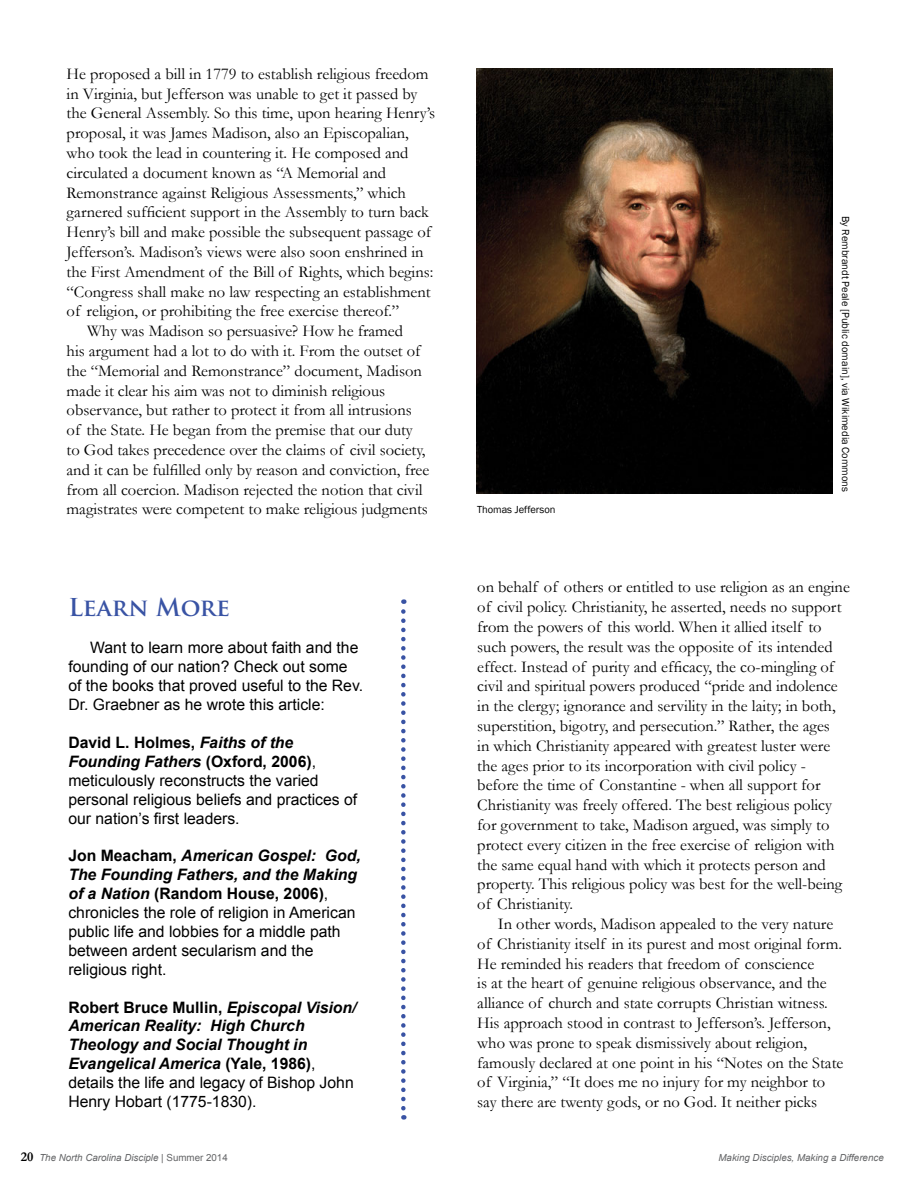
<style>
.page{position:relative;width:918px;height:1188px;background:#fff}
.page>*{position:absolute;margin:0;border:0;box-sizing:border-box;transform-origin:0 0}
.t1{font:700 24px "Trajan Pro";color:#3953a4}
.t2{font:16.5px/19.8px "Garamond";color:#000}
.t3{font:15.75px/18.9px "Arial";color:#000}
.t4{font:italic 700 15.75px/18.9px "Arial";color:#000}
.t5{font:10.5px "Franklin Gothic";color:#000}
.t6{font:italic 9.75px "Arial";color:#636466}
.s1{font-weight:700}
.s2{font-weight:700;font-style:italic}
.s3{font-style:normal}
.s4{font-weight:400;font-style:normal}
.s5{font-family:"Garamond";font-weight:700;font-style:normal;font-size:13.5px;color:#000}
</style>
<div class="page">
<svg style="left:401px;top:599px;width:5px;height:509px"></svg>
<img style="left:476px;top:69px;width:356px;height:425px">
<p class="t2" style="left:67px;top:63px;width:364px">He proposed a bill in 1779 to establish religious freedom</p>
<p class="t2" style="left:67px;top:83px;width:352px">in Virginia, but Jefferson was unable to get it passed by</p>
<p class="t2" style="left:67px;top:103px;width:370px">the General Assembly. So this time, upon hearing Henry’s</p>
<p class="t2" style="left:67px;top:123px;width:344px">proposal, it was James Madison, also an Episcopalian,</p>
<p class="t2" style="left:67px;top:143px;width:343px">who took the lead in countering it. He composed and</p>
<p class="t2" style="left:67px;top:162px;width:321px">circulated a document known as “A Memorial and</p>
<p class="t2" style="left:67px;top:182px;width:341px">Remonstrance against Religious Assessments,” which</p>
<p class="t2" style="left:67px;top:202px;width:364px">garnered sufficient support in the Assembly to turn back</p>
<p class="t2" style="left:67px;top:222px;width:366px">Henry’s bill and make possible the subsequent passage of</p>
<p class="t2" style="left:67px;top:242px;width:359px">Jefferson’s. Madison’s views were also soon enshrined in</p>
<p class="t2" style="left:67px;top:261px;width:368px">the First Amendment of the Bill of Rights, which begins:</p>
<p class="t2" style="left:67px;top:281px;width:366px">“Congress shall make no law respecting an establishment</p>
<p class="t2" style="left:67px;top:301px;width:334px">of religion, or prohibiting the free exercise thereof.”</p>
<p class="t2" style="left:87px;top:321px;width:317px">Why was Madison so persuasive? How he framed</p>
<p class="t2" style="left:67px;top:341px;width:355px">his argument had a lot to do with it. From the outset of</p>
<p class="t2" style="left:67px;top:360px;width:357px">the “Memorial and Remonstrance” document, Madison</p>
<p class="t2" style="left:67px;top:380px;width:320px">made it clear his aim was not to diminish religious</p>
<p class="t2" style="left:67px;top:400px;width:347px">observance, but rather to protect it from all intrusions</p>
<p class="t2" style="left:67px;top:420px;width:348px">of the State. He began from the premise that our duty</p>
<p class="t2" style="left:67px;top:440px;width:360px">to God takes precedence over the claims of civil society,</p>
<p class="t2" style="left:67px;top:459px;width:364px">and it can be fulfilled only by reason and conviction, free</p>
<p class="t2" style="left:67px;top:479px;width:358px">from all coercion. Madison rejected the notion that civil</p>
<p class="t2" style="left:67px;top:499px;width:363px">magistrates were competent to make religious judgments</p>
<h1 class="t1" style="left:68px;top:592px;width:163px">Learn More</h1>
<p class="t3" style="left:68px;top:639px;width:296px;text-indent:22px">Want to learn more about faith and the founding of our nation? Check out some of the books that proved useful to the Rev.<br>Dr. Graebner as he wrote this article:</p>
<p class="t3" style="left:68px;top:733px;width:290px"><span class="s1">David L. Holmes,</span> <span class="s2">Faiths of the Founding Fathers</span> <span class="s1">(Oxford, 2006)</span>, meticulously reconstructs the varied personal religious beliefs and practices of our nation’s first leaders.</p>
<p class="t3" style="left:68px;top:846px;width:294px"><span class="s1">Jon Meacham,</span> <span class="s2">American Gospel: God, The Founding Fathers, and the Making of a Nation</span> <span class="s1">(Random House, 2006)</span>, chronicles the role of religion in American public life and lobbies for a middle path between ardent secularism and the religious right.</p>
<p class="t4" style="left:68px;top:998px;width:290px"><span class="s3">Robert Bruce Mullin,</span> Episcopal Vision/ American Reality: High Church Theology and Social Thought in Evangelical America <span class="s3">(Yale, 1986)</span><span class="s4">, details the life and legacy of Bishop John Henry Hobart (1775-1830).</span></p>
<p class="t5" style="left:477px;top:503px;width:80px">Thomas Jefferson</p>
<p class="t5" style="left:852px;top:216px;width:277px;rotate:90deg">By Rembrandt Peale [Public domain], via Wikimedia Commons</p>
<p class="t2" style="left:477px;top:577px;width:374px">on behalf of others or entitled to use religion as an engine of civil policy. Christianity, he asserted, needs no support from the powers of this world. When it allied itself to such powers, the result was the opposite of its intended effect. Instead of purity and efficacy, the co-mingling of civil and spiritual powers produced “pride and indolence in the clergy; ignorance and servility in the laity; in both, superstition, bigotry, and persecution.” Rather, the ages<br>in which Christianity appeared with greatest luster were the ages prior to its incorporation with civil policy - before the time of Constantine - when all support for Christianity was freely offered. The best religious policy for government to take, Madison argued, was simply to protect every citizen in the free exercise of religion with the same equal hand with which it protects person and property. This religious policy was best for the well-being of Christianity.</p>
<p class="t2" style="left:477px;top:914px;width:368px;text-indent:21px">In other words, Madison appealed to the very nature of Christianity itself in its purest and most original form.<br>He reminded his readers that freedom of conscience<br>is at the heart of genuine religious observance, and the alliance of church and state corrupts Christian witness.<br>His approach stood in contrast to Jefferson’s. Jefferson, who was prone to speak dismissively about religion, famously declared at one point in his “Notes on the State of Virginia,” “It does me no injury for my neighbor to say there are twenty gods, or no God. It neither picks</p>
<p class="t6" style="left:21px;top:1151px;width:209px"><span class="s5">20</span> The North Carolina Disciple <span class="s3">| Summer 2014</span></p>
<p class="t6" style="left:719px;top:1151px;width:167px">Making Disciples, Making a Difference</p>
</div>
